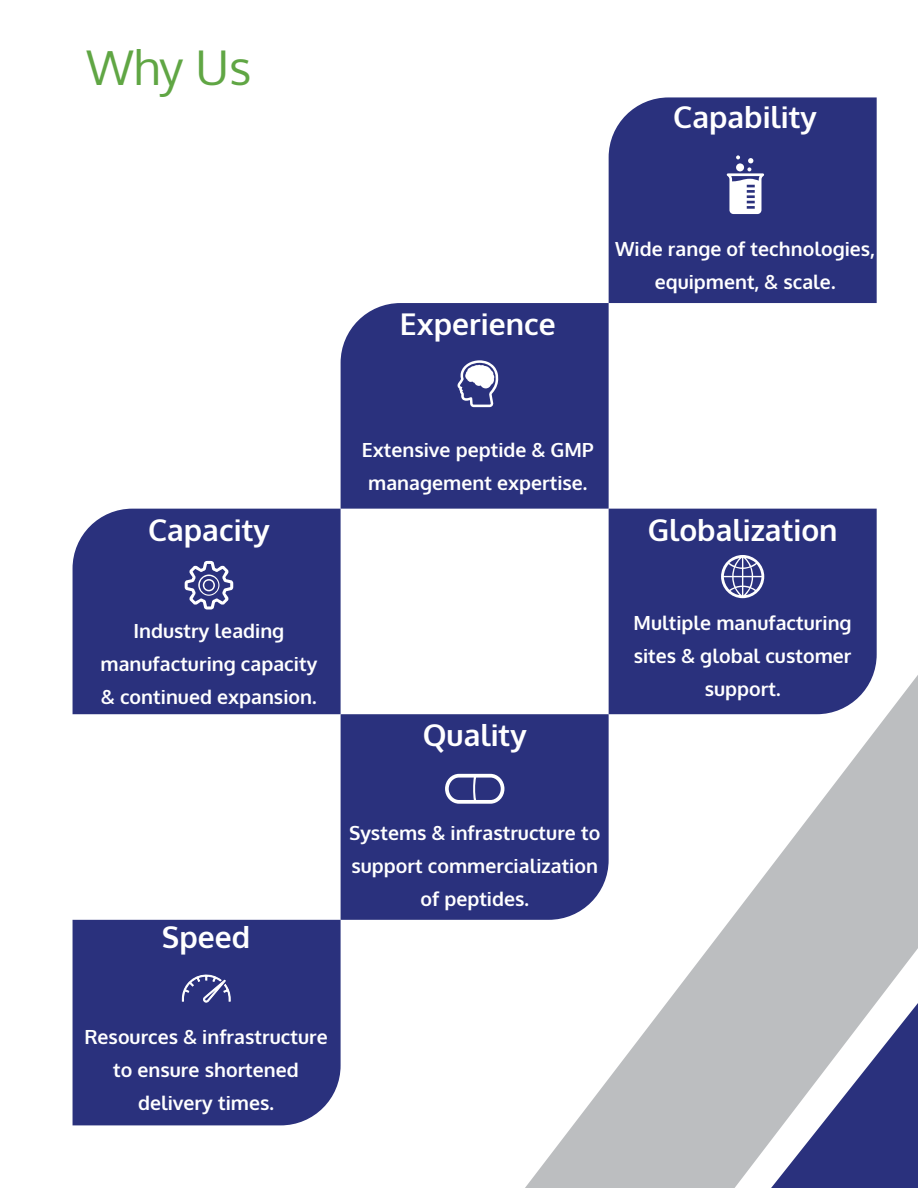
<style>
.page{position:relative;width:918px;height:1188px;background:#fff}
.page>*{position:absolute;margin:0;border:0;box-sizing:border-box;transform-origin:0 0}
.t1{font:48px "Oxygen";color:#60a644}
.t2{font:700 30px "Oxygen";color:#fff}
.t3{font:700 19.5px/33px "Oxygen";color:#fff;text-align:center}
</style>
<div class="page">
<div style="left:609px;top:97px;width:268px;height:206px;background:#2a317d"></div>
<div style="left:73px;top:509px;width:268px;height:205px;background:#2a317d"></div>
<div style="left:341px;top:303px;width:268px;height:206px;background:#2a317d"></div>
<div style="left:73px;top:920px;width:268px;height:205px;background:#2a317d"></div>
<div style="left:609px;top:509px;width:268px;height:151px;background:#2a317d"></div>
<div style="left:341px;top:714px;width:173px;height:206px;background:#2a317d"></div>
<svg style="left:727px;top:155px;width:37px;height:59px"></svg>
<svg style="left:457px;top:360px;width:41px;height:47px"></svg>
<svg style="left:185px;top:561px;width:48px;height:49px"></svg>
<svg style="left:182px;top:972px;width:49px;height:31px;background:#565c98"></svg>
<svg style="left:445px;top:774px;width:59px;height:30px"></svg>
<svg style="left:721px;top:555px;width:43px;height:43px"></svg>
<svg style="left:514px;top:660px;width:404px;height:528px"></svg>
<svg style="left:771px;top:1003px;width:147px;height:185px"></svg>
<h1 class="t1" style="left:86px;top:35px;width:167px">Why Us</h1>
<h2 class="t2" style="left:673px;top:99px;width:145px">Capability</h2>
<h2 class="t2" style="left:400px;top:305px;width:157px">Experience</h2>
<p class="t3" style="left:615px;top:233px;width:261px">Wide range of technologies, equipment, &amp; scale.</p>
<h2 class="t2" style="left:148px;top:511px;width:123px">Capacity</h2>
<p class="t3" style="left:362px;top:434px;width:234px">Extensive peptide &amp; GMP management expertise.</p>
<p class="t3" style="left:101px;top:615px;width:218px">Industry leading manufacturing capacity &amp; continued expansion.</p>
<h2 class="t2" style="left:162px;top:919px;width:90px">Speed</h2>
<h2 class="t2" style="left:423px;top:716px;width:105px">Quality</h2>
<p class="t3" style="left:349px;top:817px;width:253px">Systems &amp; infrastructure to support commercialization of peptides.</p>
<p class="t3" style="left:84px;top:1021px;width:245px">Resources &amp; infrastructure to ensure shortened delivery times.</p>
<h2 class="t2" style="left:648px;top:511px;width:191px">Globalization</h2>
<p class="t3" style="left:634px;top:607px;width:220px">Multiple manufacturing sites &amp; global customer support.</p>
</div>
